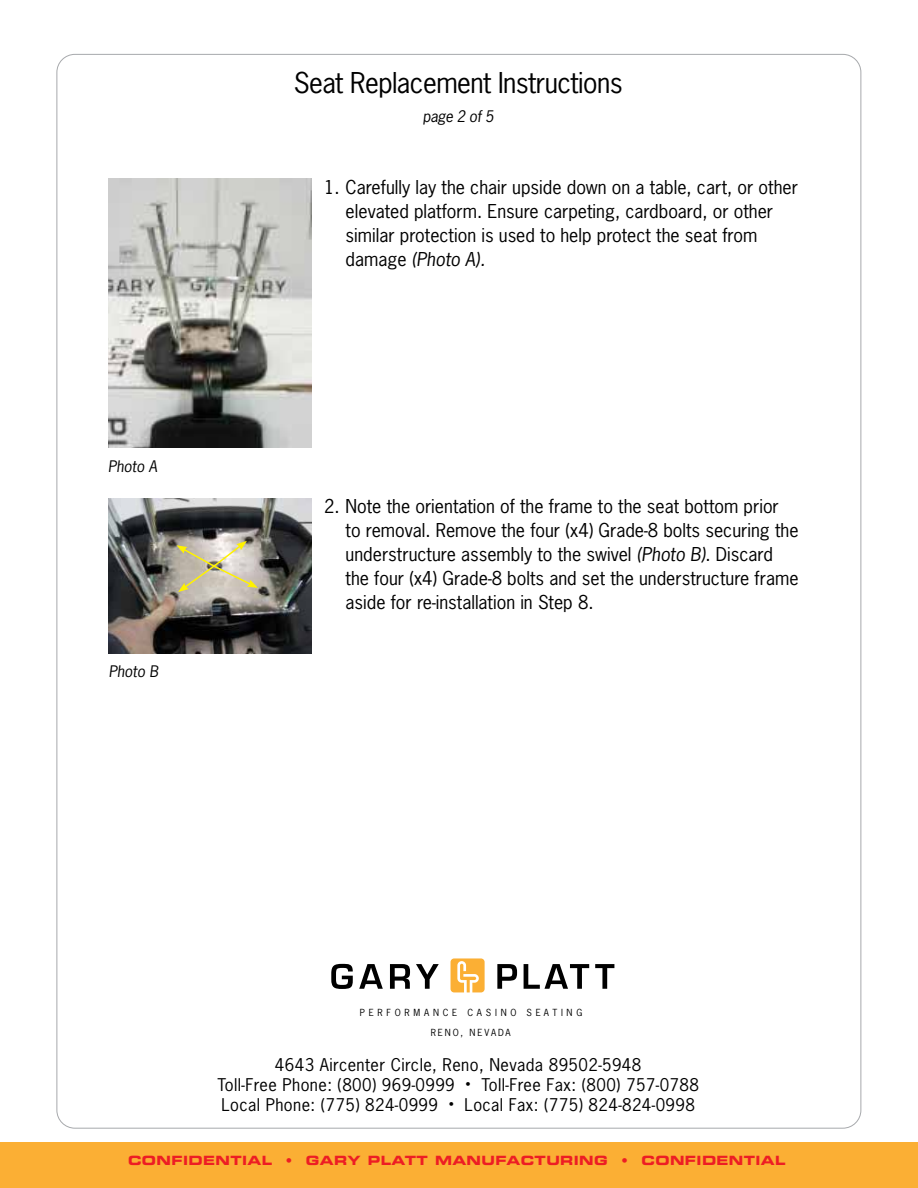
<style>
.page{position:relative;width:918px;height:1188px;background:#fff}
.page>*{position:absolute;margin:0;border:0;box-sizing:border-box;transform-origin:0 0}
.t1{font:27px "News Gothic Std";letter-spacing:-.02em;color:#000}
.t2{font:18px/24px "News Gothic Std";color:#000}
.t3{font:16.5px/19.8px "News Gothic Std";letter-spacing:.025em;color:#000;text-align:center}
.t4{font:italic 15px "News Gothic Std";color:#000}
.t5{font:12.75px "Eurostile Bold Extended Two";letter-spacing:.03em;color:#ed1d24}
.t6{font:9.3px "News Gothic";letter-spacing:.2em;color:#000}
.t7{font:9.15px "News Gothic";letter-spacing:.405em;color:#000}
.s1{font-style:italic}
</style>
<div class="page">
<div style="left:0;top:1143px;width:918px;height:45px;background:#fbaf34"></div>
<svg style="left:451px;top:958px;width:34px;height:34px"></svg>
<svg style="left:331px;top:964px;width:22px;height:25px"></svg>
<svg style="left:359px;top:964px;width:24px;height:25px"></svg>
<svg style="left:390px;top:964px;width:20px;height:25px"></svg>
<svg style="left:416px;top:964px;width:23px;height:25px"></svg>
<svg style="left:497px;top:964px;width:20px;height:25px"></svg>
<svg style="left:524px;top:964px;width:65px;height:25px"></svg>
<svg style="left:595px;top:964px;width:19px;height:25px"></svg>
<img style="left:108px;top:178px;width:204px;height:270px">
<img style="left:109px;top:498px;width:203px;height:155px">
<svg style="left:176px;top:541px;width:82px;height:51px;background:#cec7ac"></svg>
<h1 class="t1" style="left:294px;top:65px;width:331px">Seat Replacement Instructions</h1>
<p class="t4" style="left:423px;top:106px;width:72px">page 2 of 5</p>
<p class="t4" style="left:108px;top:456px;width:51px">Photo A</p>
<p class="t4" style="left:109px;top:661px;width:51px">Photo B</p>
<p class="t2" style="left:346px;top:175px;width:454px;text-indent:-22px">1. Carefully lay the chair upside down on a table, cart, or other elevated platform. Ensure carpeting, cardboard, or other similar protection is used to help protect the seat from damage <span class="s1">(Photo A).</span></p>
<p class="t2" style="left:346px;top:494px;width:454px;text-indent:-22px">2. Note the orientation of the frame to the seat bottom prior<br>to removal. Remove the four (x4) Grade-8 bolts securing the understructure assembly to the swivel <span class="s1">(Photo B)</span>. Discard the four (x4) Grade-8 bolts and set the understructure frame aside for re-installation in Step 8.</p>
<p class="t7" style="left:360px;top:1006px;width:224px">PERFORMANCE CASINO SEATING</p>
<p class="t6" style="left:431px;top:1026px;width:81px">RENO, NEVADA</p>
<p class="t3" style="left:217px;top:1055px;width:483px">4643 Aircenter Circle, Reno, Nevada 89502-5948<br>Toll-Free Phone: (800) 969-0999 <sup>•</sup> Toll-Free Fax: (800) 757-0788<br>Local Phone: (775) 824-0999 <sup>•</sup> Local Fax: (775) 824-824-0998</p>
<p class="t5" style="left:128px;top:1152px;width:659px">CONFIDENTIAL • GARY PLATT MANUFACTURING • CONFIDENTIAL</p>
</div>
